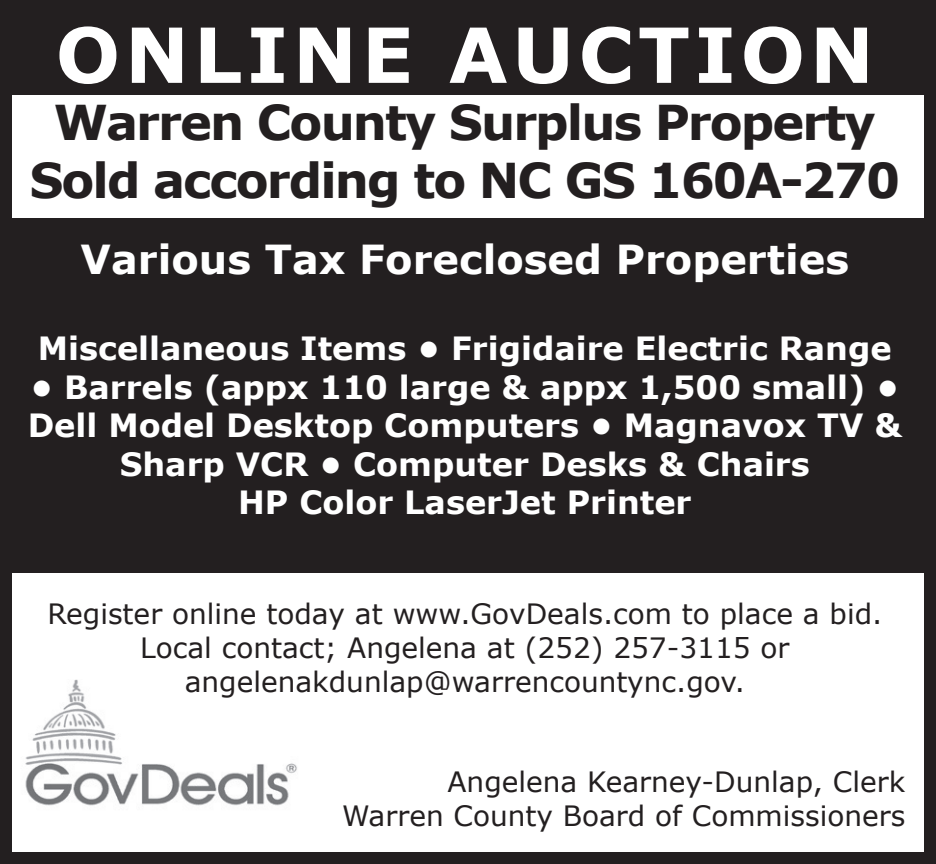
<style>
.page{position:relative;width:936px;height:864px;background:#fff}
.page>*{position:absolute;margin:0;border:0;box-sizing:border-box;transform-origin:0 0}
.t1{font:700 76px "Verdana";letter-spacing:.06em;color:#fff}
.t2{font:700 48px/57.6px "Verdana";letter-spacing:-.04em;color:#231f20;text-align:center}
.t3{font:700 40px "Verdana";color:#fff}
.t4{font:700 32px/38.4px "Verdana";color:#fff;text-align:center}
.t5{font:28px/33.6px "Verdana";color:#231f20;text-align:center}
</style>
<div class="page">
<div style="left:0;top:0;width:936px;height:572px;background:#231f20"></div>
<div style="left:0;top:95px;width:936px;height:122px;background:#fff"></div>
<img style="left:25px;top:679px;width:272px;height:127px">
<div style="left:0;top:0;width:936px;height:864px;border:12px solid #231f20"></div>
<h1 class="t1" style="left:56px;top:7px;width:820px">ONLINE AUCTION</h1>
<h2 class="t2" style="left:29px;top:93px;width:872px">Warren County Surplus Property<br>Sold according to NC GS 160A-270</h2>
<h3 class="t3" style="left:81px;top:234px;width:770px">Various Tax Foreclosed Properties</h3>
<p class="t4" style="left:38px;top:329px;width:855px">Miscellaneous Items • Frigidaire Electric Range</p>
<p class="t4" style="left:28px;top:367px;width:876px">• Barrels (appx 110 large &amp; appx 1,500 small) • Dell Model Desktop Computers • Magnavox TV &amp; Sharp VCR • Computer Desks &amp; Chairs<br>HP Color LaserJet Printer</p>
<p class="t5" style="left:47px;top:597px;width:836px">Register online today at www.GovDeals.com to place a bid.<br>Local contact; Angelena at (252) 257-3115 or angelenakdunlap@warrencountync.gov.</p>
<p class="t5" style="left:342px;top:765px;width:565px;text-align:right">Angelena Kearney-Dunlap, Clerk<br>Warren County Board of Commissioners</p>
</div>
